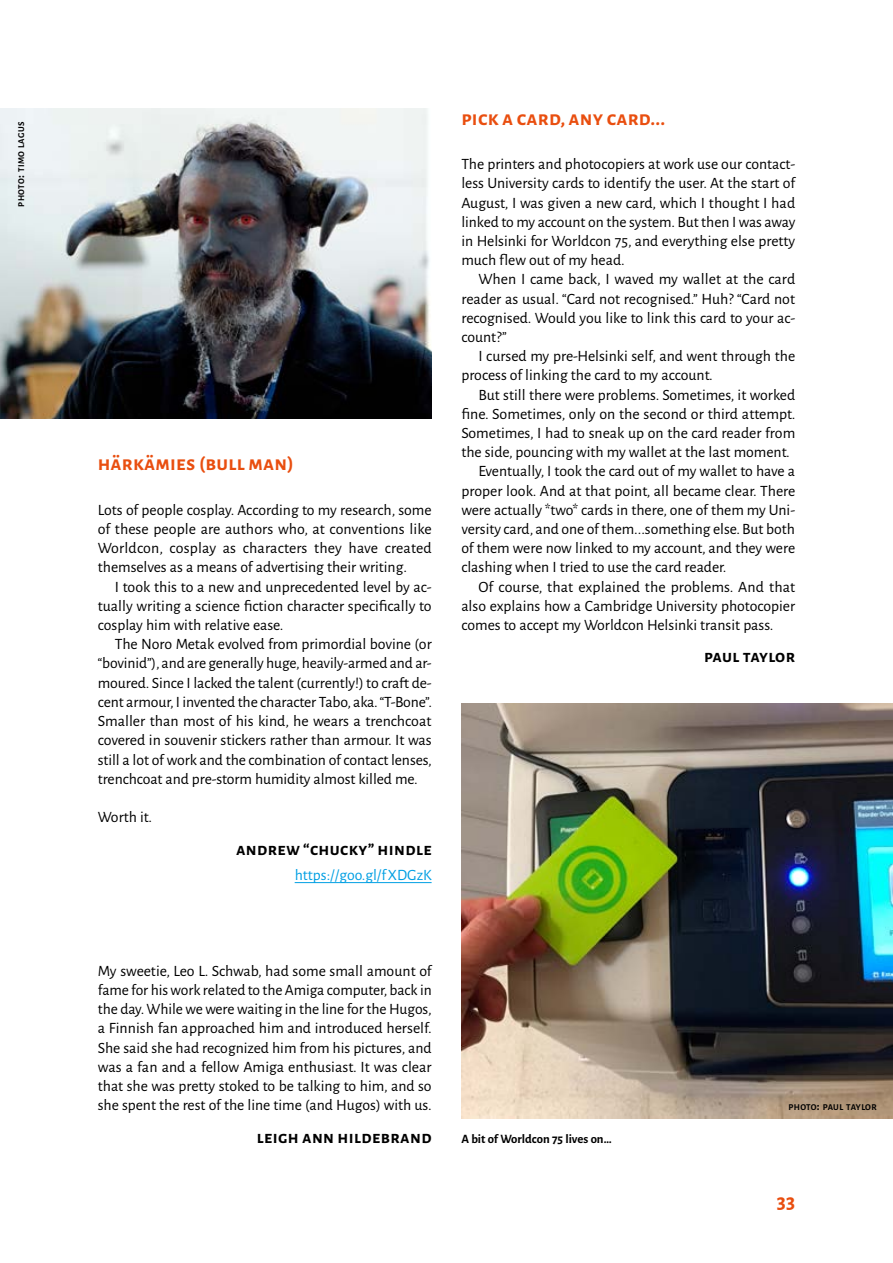
<style>
.page{position:relative;width:893px;height:1263px;background:#fff}
.page>*{position:absolute;margin:0;border:0;box-sizing:border-box;transform-origin:0 0}
.t1{font:700 21px "Alegreya Sans SC";letter-spacing:.01em;color:#e94e0f}
.t2{font:700 18px "Alegreya Sans SC";letter-spacing:.02em;color:#000}
.t3{font:700 18px "Alegreya Sans SC";letter-spacing:-.005em;color:#000}
.t4{font:15.75px/19.2px "Alegreya Sans";color:#000;text-align:justify}
.t5{font:15.75px "Alegreya Sans";color:#009fe3}
.t6{font:700 12.75px "Alegreya Sans";color:#000}
.t7{font:700 8.85px "Alegreya Sans";letter-spacing:.02em;color:#000}
.t8{font:700 8.85px "Alegreya Sans";letter-spacing:.045em;color:#000}
.s1{font-size:12.75px}
</style>
<div class="page">
<hr style="left:295px;top:882px;width:137px;height:1px;background:#009fe3">
<img style="left:0;top:109px;width:432px;height:310px">
<img style="left:461px;top:704px;width:432px;height:415px">
<p class="t8" style="left:15px;top:207px;width:86px;rotate:-90deg">PHOTO<span class="s1">:</span> TIMO LAGUS</p>
<h1 class="t1" style="left:98px;top:448px;width:197px">härkämies (bull man)</h1>
<p class="t4" style="left:98px;top:499px;width:335px">Lots of people cosplay. According to my research, some of these people are authors who, at conventions like Worldcon, cosplay as characters they have created themselves as a means of advertising their writing.</p>
<p class="t4" style="left:98px;top:576px;width:335px;text-indent:17px">I took this to a new and unprecedented level by ac&shy;tually writing a science fiction character specifically to cosplay him with relative ease.</p>
<p class="t4" style="left:98px;top:634px;width:336px;text-indent:17px">The Noro Metak evolved from primordial bovine (or “bovinid”), and are generally huge, heavily-armed and ar&shy;moured. Since I lacked the talent (currently!) to craft de&shy;cent armour, I invented the character Tabo, aka. “T-Bone”.<br>Smaller than most of his kind, he wears a trenchcoat covered in souvenir stickers rather than armour. It was still a lot of work and the combination of contact lenses, trenchcoat and pre-storm humidity almost killed me.</p>
<p class="t4" style="left:98px;top:807px;width:56px">Worth it.</p>
<p class="t2" style="left:236px;top:835px;width:197px">andrew “chucky” hindle</p>
<p class="t5" style="left:295px;top:864px;width:138px">https://goo.gl/fXDGzK</p>
<h1 class="t1" style="left:461px;top:103px;width:205px">pick a card, any card...</h1>
<p class="t4" style="left:461px;top:154px;width:336px">The printers and photocopiers at work use our contact&shy;less University cards to identify the user. At the start of August, I was given a new card, which I thought I had linked to my account on the system. But then I was away in Helsinki for Worldcon 75, and everything else pretty much flew out of my head.</p>
<p class="t4" style="left:461px;top:269px;width:335px;text-indent:17px">When I came back, I waved my wallet at the card reader as usual. “Card not recognised.” Huh? “Card not recognised. Would you like to link this card to your ac&shy;count?”</p>
<p class="t4" style="left:461px;top:346px;width:335px;text-indent:17px">I cursed my pre-Helsinki self, and went through the process of linking the card to my account.</p>
<p class="t4" style="left:478px;top:384px;width:318px">But still there were problems. Sometimes, it worked</p>
<p class="t4" style="left:461px;top:403px;width:336px">fine. Sometimes, only on the second or third attempt.</p>
<p class="t4" style="left:461px;top:423px;width:335px">Sometimes, I had to sneak up on the card reader from</p>
<p class="t4" style="left:461px;top:442px;width:330px">the side, pouncing with my wallet at the last moment.</p>
<p class="t4" style="left:478px;top:461px;width:318px">Eventually, I took the card out of my wallet to have a</p>
<p class="t4" style="left:461px;top:480px;width:335px">proper look. And at that point, all became clear. There</p>
<p class="t4" style="left:461px;top:499px;width:335px">were actually *two* cards in there, one of them my Uni-</p>
<p class="t4" style="left:461px;top:519px;width:335px">versity card, and one of them...something else. But both</p>
<p class="t4" style="left:461px;top:538px;width:335px">of them were now linked to my account, and they were</p>
<p class="t4" style="left:461px;top:557px;width:267px">clashing when I tried to use the card reader.</p>
<p class="t4" style="left:478px;top:576px;width:318px">Of course, that explained the problems. And that</p>
<p class="t4" style="left:461px;top:595px;width:335px">also explains how a Cambridge University photocopier</p>
<p class="t4" style="left:461px;top:615px;width:314px">comes to accept my Worldcon Helsinki transit pass.</p>
<p class="t3" style="left:704px;top:643px;width:92px">paul taylor</p>
<p class="t4" style="left:98px;top:960px;width:336px">My sweetie, Leo L. Schwab, had some small amount of fame for his work related to the Amiga computer, back in the day. While we were waiting in the line for the Hugos, a Finnish fan approached him and introduced herself.<br>She said she had recognized him from his pictures, and was a fan and a fellow Amiga enthusiast. It was clear that she was pretty stoked to be talking to him, and so she spent the rest of the line time (and Hugos) with us.</p>
<p class="t2" style="left:257px;top:1123px;width:176px">leigh ann hildebrand</p>
<p class="t6" style="left:461px;top:1129px;width:152px">A bit of Worldcon 75 lives on…</p>
<p class="t7" style="left:788px;top:1100px;width:90px">PHOTO<span class="s1">:</span> PAUL TAYLOR</p>
<h1 class="t1" style="left:777px;top:1186px;width:20px">33</h1>
</div>
